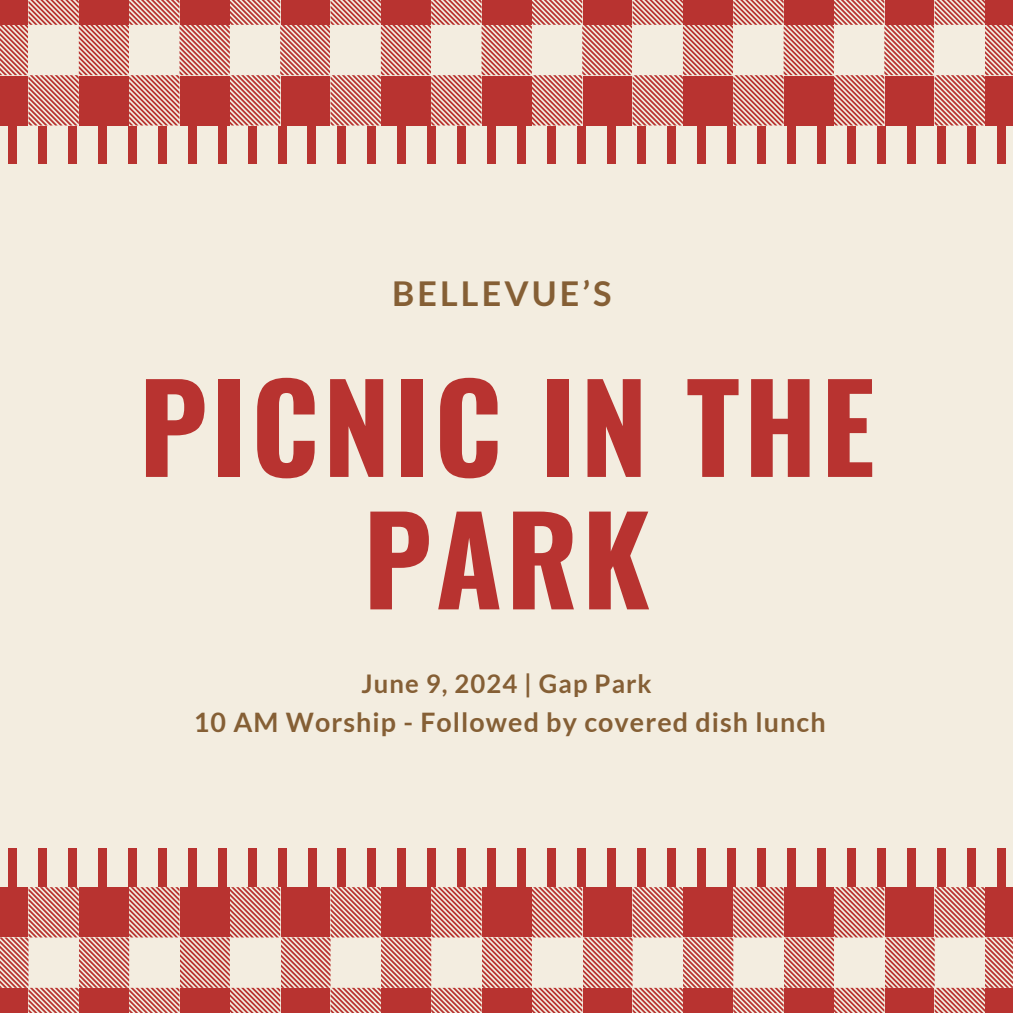
<style>
.page{position:relative;width:1013px;height:1013px;background:#fff}
.page>*{position:absolute;margin:0;border:0;box-sizing:border-box;transform-origin:0 0}
.t1{font:700 120.62px/132.4px "Oswald";letter-spacing:.03em;color:#b83330;text-align:center}
.t2{font:700 34.25px "Lato";letter-spacing:.09em;color:#855f35}
.t3{font:700 26.88px "Lato";letter-spacing:.04em;color:#855f35}
.t4{font:700 25.62px "Lato";letter-spacing:.04em;color:#855f35}
</style>
<div class="page">
<div style="left:0;top:0;width:1012px;height:1012px;background:#f3ede0"></div>
<div style="left:8px;top:125px;width:9px;height:39px;background:#b83330"></div>
<div style="left:38px;top:125px;width:9px;height:39px;background:#b83330"></div>
<div style="left:68px;top:125px;width:9px;height:39px;background:#b83330"></div>
<div style="left:98px;top:125px;width:9px;height:39px;background:#b83330"></div>
<div style="left:128px;top:125px;width:8px;height:39px;background:#b83330"></div>
<div style="left:158px;top:125px;width:8px;height:39px;background:#b83330"></div>
<div style="left:188px;top:125px;width:8px;height:39px;background:#b83330"></div>
<div style="left:218px;top:125px;width:8px;height:39px;background:#b83330"></div>
<div style="left:248px;top:125px;width:8px;height:39px;background:#b83330"></div>
<div style="left:278px;top:125px;width:8px;height:39px;background:#b83330"></div>
<div style="left:308px;top:125px;width:8px;height:39px;background:#b83330"></div>
<div style="left:338px;top:125px;width:8px;height:39px;background:#b83330"></div>
<div style="left:367px;top:125px;width:9px;height:39px;background:#b83330"></div>
<div style="left:397px;top:125px;width:9px;height:39px;background:#b83330"></div>
<div style="left:427px;top:125px;width:9px;height:39px;background:#b83330"></div>
<div style="left:457px;top:125px;width:9px;height:39px;background:#b83330"></div>
<div style="left:487px;top:125px;width:9px;height:39px;background:#b83330"></div>
<div style="left:517px;top:125px;width:9px;height:39px;background:#b83330"></div>
<div style="left:547px;top:125px;width:9px;height:39px;background:#b83330"></div>
<div style="left:577px;top:125px;width:9px;height:39px;background:#b83330"></div>
<div style="left:607px;top:125px;width:9px;height:39px;background:#b83330"></div>
<div style="left:637px;top:125px;width:9px;height:39px;background:#b83330"></div>
<div style="left:667px;top:125px;width:8px;height:39px;background:#b83330"></div>
<div style="left:697px;top:125px;width:8px;height:39px;background:#b83330"></div>
<div style="left:727px;top:125px;width:8px;height:39px;background:#b83330"></div>
<div style="left:757px;top:125px;width:8px;height:39px;background:#b83330"></div>
<div style="left:787px;top:125px;width:8px;height:39px;background:#b83330"></div>
<div style="left:817px;top:125px;width:8px;height:39px;background:#b83330"></div>
<div style="left:847px;top:125px;width:8px;height:39px;background:#b83330"></div>
<div style="left:877px;top:125px;width:8px;height:39px;background:#b83330"></div>
<div style="left:906px;top:125px;width:9px;height:39px;background:#b83330"></div>
<div style="left:936px;top:125px;width:9px;height:39px;background:#b83330"></div>
<div style="left:966px;top:125px;width:9px;height:39px;background:#b83330"></div>
<div style="left:996px;top:125px;width:9px;height:39px;background:#b83330"></div>
<svg style="left:0;top:0;width:1012px;height:125px"></svg>
<div style="left:996px;top:848px;width:9px;height:39px;background:#b83330"></div>
<div style="left:966px;top:848px;width:9px;height:39px;background:#b83330"></div>
<div style="left:936px;top:848px;width:9px;height:39px;background:#b83330"></div>
<div style="left:906px;top:848px;width:9px;height:39px;background:#b83330"></div>
<div style="left:877px;top:848px;width:8px;height:39px;background:#b83330"></div>
<div style="left:847px;top:848px;width:8px;height:39px;background:#b83330"></div>
<div style="left:817px;top:848px;width:8px;height:39px;background:#b83330"></div>
<div style="left:787px;top:848px;width:8px;height:39px;background:#b83330"></div>
<div style="left:757px;top:848px;width:8px;height:39px;background:#b83330"></div>
<div style="left:727px;top:848px;width:8px;height:39px;background:#b83330"></div>
<div style="left:697px;top:848px;width:8px;height:39px;background:#b83330"></div>
<div style="left:667px;top:848px;width:8px;height:39px;background:#b83330"></div>
<div style="left:637px;top:848px;width:9px;height:39px;background:#b83330"></div>
<div style="left:607px;top:848px;width:9px;height:39px;background:#b83330"></div>
<div style="left:577px;top:848px;width:9px;height:39px;background:#b83330"></div>
<div style="left:547px;top:848px;width:9px;height:39px;background:#b83330"></div>
<div style="left:517px;top:848px;width:9px;height:39px;background:#b83330"></div>
<div style="left:487px;top:848px;width:9px;height:39px;background:#b83330"></div>
<div style="left:457px;top:848px;width:9px;height:39px;background:#b83330"></div>
<div style="left:427px;top:848px;width:9px;height:39px;background:#b83330"></div>
<div style="left:397px;top:848px;width:9px;height:39px;background:#b83330"></div>
<div style="left:367px;top:848px;width:9px;height:39px;background:#b83330"></div>
<div style="left:338px;top:848px;width:8px;height:39px;background:#b83330"></div>
<div style="left:308px;top:848px;width:8px;height:39px;background:#b83330"></div>
<div style="left:278px;top:848px;width:8px;height:39px;background:#b83330"></div>
<div style="left:248px;top:848px;width:8px;height:39px;background:#b83330"></div>
<div style="left:218px;top:848px;width:8px;height:39px;background:#b83330"></div>
<div style="left:188px;top:848px;width:8px;height:39px;background:#b83330"></div>
<div style="left:158px;top:848px;width:8px;height:39px;background:#b83330"></div>
<div style="left:128px;top:848px;width:8px;height:39px;background:#b83330"></div>
<div style="left:98px;top:848px;width:9px;height:39px;background:#b83330"></div>
<div style="left:68px;top:848px;width:9px;height:39px;background:#b83330"></div>
<div style="left:38px;top:848px;width:9px;height:39px;background:#b83330"></div>
<div style="left:8px;top:848px;width:9px;height:39px;background:#b83330"></div>
<svg style="left:0;top:887px;width:1012px;height:125px"></svg>
<p class="t2" style="left:392px;top:272px;width:221px">BELLEVUE’S</p>
<h2 class="t1" style="left:139px;top:356px;width:737px">PICNIC IN THE<br>PARK</h2>
<h1 class="t4" style="left:361px;top:668px;width:292px">June 9, 2024 | Gap Park</h1>
<p class="t3" style="left:194px;top:705px;width:633px">10 AM Worship - Followed by covered dish lunch</p>
</div>
